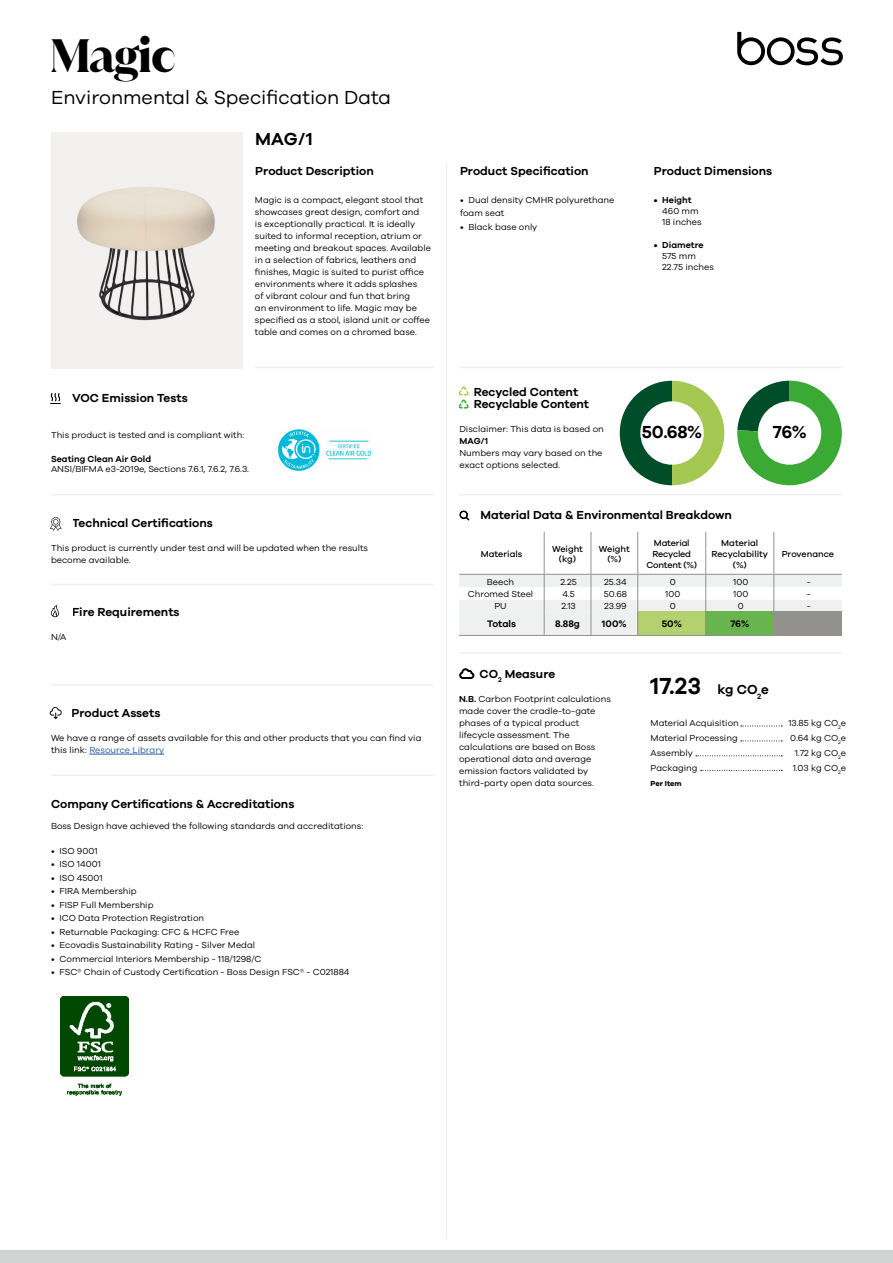
<style>
.page{position:relative;width:893px;height:1263px;background:#fff}
.page>*{position:absolute;margin:0;border:0;box-sizing:border-box;transform-origin:0 0}
.t1{font:700 45px "Juana Alt";letter-spacing:-.03em;color:#000}
.t2{font:600 24px "Galano Grotesque";color:#000}
.t3{font:19.5px "Galano Grotesque";color:#000}
.t4{font:600 18px "Galano Grotesque";letter-spacing:-.025em;color:#000}
.t5{font:600 12px/12px "Galano Grotesque";color:#000}
.t6{font:600 9.75px "Galano Grotesque";color:#000}
.t7{font:9px/12px "Galano Grotesque";color:#000}
.t8{font:500 9px/10.8px "Galano Grotesque";color:#000;text-align:center}
.t9{font:600 9px "Galano Grotesque";color:#000}
.t10{font:500 9px/10.8px "Galano Grotesque";letter-spacing:-.02em;color:#000;text-align:center}
.t11{font:700 7.5px "Galano Grotesque";color:#000}
.s1{color:#275b9b}
.s2{font-weight:600}
.s3{font-size:13.5px}
</style>
<div class="page">
<svg style="left:737px;top:381px;width:45px;height:45px"></svg>
<svg style="left:737px;top:381px;width:105px;height:104px;background:#2f9535"></svg>
<div style="left:758px;top:401px;width:63px;height:64px;background:#fff;border-radius:50%"></div>
<svg style="left:620px;top:381px;width:104px;height:104px"></svg>
<div style="left:640px;top:401px;width:64px;height:64px;background:#fff;border-radius:50%"></div>
<svg style="left:737px;top:32px;width:106px;height:33px"></svg>
<hr style="left:255px;top:367px;width:180px;height:1px;background:#eff0f0">
<hr style="left:459px;top:367px;width:383px;height:1px;background:#eff0f0">
<div style="left:0;top:1251px;width:893px;height:12px;background:#d1d2d2"></div>
<hr style="left:89px;top:754px;width:75px;height:1px;background:#275b9b">
<hr style="left:446px;top:163px;width:1px;height:1076px;background:#eff0f0">
<hr style="left:51px;top:774px;width:383px;height:2px;background:#eff0f0">
<hr style="left:459px;top:652px;width:383px;height:2px;background:#eff0f0">
<hr style="left:51px;top:684px;width:383px;height:1px;background:#eff0f0">
<hr style="left:51px;top:584px;width:383px;height:1px;background:#eff0f0">
<hr style="left:51px;top:494px;width:383px;height:1px;background:#eff0f0">
<hr style="left:459px;top:494px;width:383px;height:1px;background:#eff0f0">
<svg style="left:51px;top:605px;width:8px;height:12px"></svg>
<svg style="left:50px;top:517px;width:12px;height:14px"></svg>
<hr style="left:544px;top:532px;width:1px;height:42px;background:#939190">
<hr style="left:591px;top:532px;width:1px;height:42px;background:#939190">
<hr style="left:637px;top:532px;width:1px;height:42px;background:#939190">
<hr style="left:705px;top:532px;width:1px;height:42px;background:#939190">
<hr style="left:773px;top:532px;width:1px;height:42px;background:#939190">
<svg style="left:459px;top:575px;width:383px;height:60px"></svg>
<hr style="left:459px;top:635px;width:85px;height:1px;background:#939190">
<hr style="left:544px;top:635px;width:47px;height:1px;background:#939190">
<hr style="left:591px;top:635px;width:47px;height:1px;background:#939190">
<hr style="left:638px;top:635px;width:68px;height:1px;background:#939190">
<hr style="left:706px;top:635px;width:68px;height:1px;background:#939190">
<hr style="left:774px;top:635px;width:68px;height:1px;background:#939190">
<hr style="left:459px;top:574px;width:85px;height:1px;background:#939190">
<hr style="left:544px;top:574px;width:47px;height:1px;background:#939190">
<hr style="left:591px;top:574px;width:47px;height:1px;background:#939190">
<hr style="left:638px;top:574px;width:68px;height:1px;background:#939190">
<hr style="left:706px;top:574px;width:68px;height:1px;background:#939190">
<hr style="left:774px;top:574px;width:68px;height:1px;background:#939190">
<svg style="left:459px;top:510px;width:11px;height:11px"></svg>
<svg style="left:51px;top:393px;width:9px;height:11px"></svg>
<svg style="left:459px;top:668px;width:15px;height:11px"></svg>
<svg style="left:459px;top:386px;width:10px;height:23px"></svg>
<img style="left:61px;top:996px;width:68px;height:99px">
<svg style="left:741px;top:726px;width:41px;height:1px"></svg>
<svg style="left:741px;top:740px;width:41px;height:1px"></svg>
<svg style="left:696px;top:755px;width:86px;height:1px"></svg>
<svg style="left:701px;top:770px;width:81px;height:1px"></svg>
<img style="left:277px;top:429px;width:95px;height:42px">
<svg style="left:49px;top:707px;width:13px;height:12px"></svg>
<img style="left:51px;top:132px;width:192px;height:236px">
<h1 class="t1" style="left:50px;top:26px;width:127px">Magic</h1>
<h3 class="t3" style="left:51px;top:85px;width:342px">Environmental &amp; Specification Data</h3>
<h3 class="t4" style="left:255px;top:128px;width:59px">MAG/1</h3>
<h3 class="t5" style="left:255px;top:164px;width:120px">Product Description</h3>
<h3 class="t5" style="left:460px;top:164px;width:130px">Product Specification</h3>
<h3 class="t5" style="left:654px;top:164px;width:120px">Product Dimensions</h3>
<p class="t7" style="left:255px;top:193px;width:178px">Magic is a compact, elegant stool that showcases great design, comfort and<br>is exceptionally practical. It is ideally suited to informal reception, atrium or meeting and breakout spaces. Available in a selection of fabrics, leathers and finishes, Magic is suited to purist office environments where it adds splashes<br>of vibrant colour and fun that bring<br>an environment to life. Magic may be specified as a stool, island unit or coffee table and comes on a chromed base.</p>
<p class="t7" style="left:460px;top:193px;width:156px;line-height:13.5px">• Dual density CMHR polyurethane foam seat</p>
<p class="t7" style="left:460px;top:220px;width:79px">• Black base only</p>
<h3 class="t5" style="left:72px;top:391px;width:117px">VOC Emission Tests</h3>
<p class="t7" style="left:51px;top:428px;width:195px">This product is tested and is compliant with:</p>
<p class="t9" style="left:51px;top:453px;width:102px">Seating Clean Air Gold</p>
<p class="t7" style="left:51px;top:463px;width:200px">ANSI/BIFMA e3-2019e, Sections 7.6.1, 7.6.2, 7.6.3.</p>
<h3 class="t5" style="left:474px;top:385px;width:117px">Recycled Content<br>Recyclable Content</h3>
<p class="t7" style="left:459px;top:423px;width:146px">Disclaimer: This data is based on</p>
<p class="t9" style="left:459px;top:435px;width:30px">MAG/1</p>
<p class="t7" style="left:459px;top:447px;width:145px">Numbers may vary based on the exact options selected.</p>
<p class="t9" style="left:654px;top:194px;width:39px">• Height</p>
<p class="t7" style="left:662px;top:205px;width:41px;line-height:11.2px">460 mm<br>18 inches</p>
<p class="t9" style="left:654px;top:239px;width:51px">• Diametre</p>
<p class="t7" style="left:662px;top:250px;width:53px;line-height:11.2px">575 mm<br>22.75 inches</p>
<h3 class="t4" style="left:642px;top:421px;width:62px">50.68%</h3>
<h3 class="t4" style="left:773px;top:421px;width:36px">76%</h3>
<h3 class="t5" style="left:480px;top:509px;width:253px">Material Data &amp; Environmental Breakdown</h3>
<h3 class="t5" style="left:72px;top:517px;width:142px">Technical Certifications</h3>
<p class="t7" style="left:51px;top:542px;width:319px">This product is currently under test and will be updated when the results become available.</p>
<p class="t8" style="left:481px;top:548px;width:43px">Materials</p>
<p class="t8" style="left:552px;top:543px;width:32px">Weight (kg)</p>
<p class="t8" style="left:599px;top:543px;width:32px">Weight (%)</p>
<p class="t10" style="left:646px;top:537px;width:52px">Material<br>Recycled<br>Content (%)</p>
<p class="t8" style="left:711px;top:537px;width:58px">Material<br>Recyclability (%)</p>
<p class="t8" style="left:782px;top:548px;width:54px">Provenance</p>
<p class="t7" style="left:487px;top:575px;width:29px">Beech</p>
<p class="t7" style="left:560px;top:575px;width:18px">2.25</p>
<p class="t7" style="left:604px;top:575px;width:24px">25.34</p>
<p class="t7" style="left:670px;top:575px;width:7px">0</p>
<p class="t7" style="left:733px;top:575px;width:17px">100</p>
<p class="t7" style="left:807px;top:575px;width:5px">-</p>
<p class="t7" style="left:468px;top:588px;width:67px">Chromed Steel</p>
<p class="t7" style="left:562px;top:588px;width:14px">4.5</p>
<p class="t7" style="left:604px;top:588px;width:25px">50.68</p>
<p class="t7" style="left:665px;top:588px;width:17px">100</p>
<p class="t7" style="left:733px;top:588px;width:17px">100</p>
<p class="t7" style="left:807px;top:588px;width:5px">-</p>
<p class="t7" style="left:494px;top:600px;width:14px">PU</p>
<p class="t7" style="left:561px;top:600px;width:16px">2.13</p>
<p class="t7" style="left:604px;top:600px;width:24px">23.99</p>
<p class="t7" style="left:670px;top:600px;width:7px">0</p>
<p class="t7" style="left:738px;top:600px;width:7px">0</p>
<p class="t7" style="left:807px;top:600px;width:5px">-</p>
<p class="t6" style="left:487px;top:618px;width:30px">Totals</p>
<p class="t6" style="left:555px;top:618px;width:26px">8.88g</p>
<p class="t6" style="left:602px;top:618px;width:26px">100%</p>
<p class="t6" style="left:662px;top:618px;width:22px">50%</p>
<p class="t6" style="left:730px;top:618px;width:20px">76%</p>
<h3 class="t5" style="left:72px;top:606px;width:109px">Fire Requirements</h3>
<p class="t7" style="left:51px;top:631px;width:17px">N/A</p>
<h3 class="t5" style="left:71px;top:707px;width:90px">Product Assets</h3>
<p class="t7" style="left:51px;top:732px;width:372px">We have a range of assets available for this and other products that you can find via this link: <span class="s1">Resource Library</span></p>
<h3 class="t5" style="left:51px;top:797px;width:245px">Company Certifications &amp; Accreditations</h3>
<p class="t7" style="left:51px;top:820px;width:314px">Boss Design have achieved the following standards and accreditations:</p>
<p class="t7" style="left:51px;top:844px;width:48px">• ISO 9001</p>
<p class="t7" style="left:51px;top:858px;width:51px">• ISO 14001</p>
<p class="t7" style="left:51px;top:871px;width:53px">• ISO 45001</p>
<p class="t7" style="left:51px;top:885px;width:87px">• FIRA Membership</p>
<p class="t7" style="left:51px;top:898px;width:104px">• FISP Full Membership</p>
<p class="t7" style="left:51px;top:912px;width:155px">• ICO Data Protection Registration</p>
<p class="t7" style="left:51px;top:925px;width:190px">• Returnable Packaging: CFC &amp; HCFC Free</p>
<p class="t7" style="left:51px;top:939px;width:206px">• Ecovadis Sustainability Rating - Silver Medal</p>
<p class="t7" style="left:51px;top:952px;width:212px">• Commercial Interiors Membership - 118/1298/C</p>
<p class="t7" style="left:51px;top:966px;width:300px">• FSC® Chain of Custody Certification - Boss Design FSC® - C021884</p>
<h3 class="t5" style="left:480px;top:668px;width:77px">CO<sub>2</sub> Measure</h3>
<p class="t7" style="left:459px;top:693px;width:153px"><span class="s2">N.B.</span> Carbon Footprint calculations made cover the cradle-to-gate phases of a typical product lifecycle assessment. The calculations are based on Boss operational data and average emission factors validated by third-party open data sources.</p>
<h2 class="t2" style="left:651px;top:671px;width:120px">17.23 <span class="s3">kg CO</span><sub>2</sub><span class="s3">e</span></h2>
<p class="t7" style="left:651px;top:715px;width:90px;line-height:15px">Material Acquisition<br>Material Processing<br>Assembly<br>Packaging</p>
<p class="t7" style="left:788px;top:715px;width:59px;line-height:15px;text-align:right">13.85 kg CO<sub>2</sub>e<br>0.64 kg CO<sub>2</sub>e<br>1.72 kg CO<sub>2</sub>e<br>1.03 kg CO<sub>2</sub>e</p>
<p class="t11" style="left:651px;top:779px;width:33px">Per Item</p>
</div>
